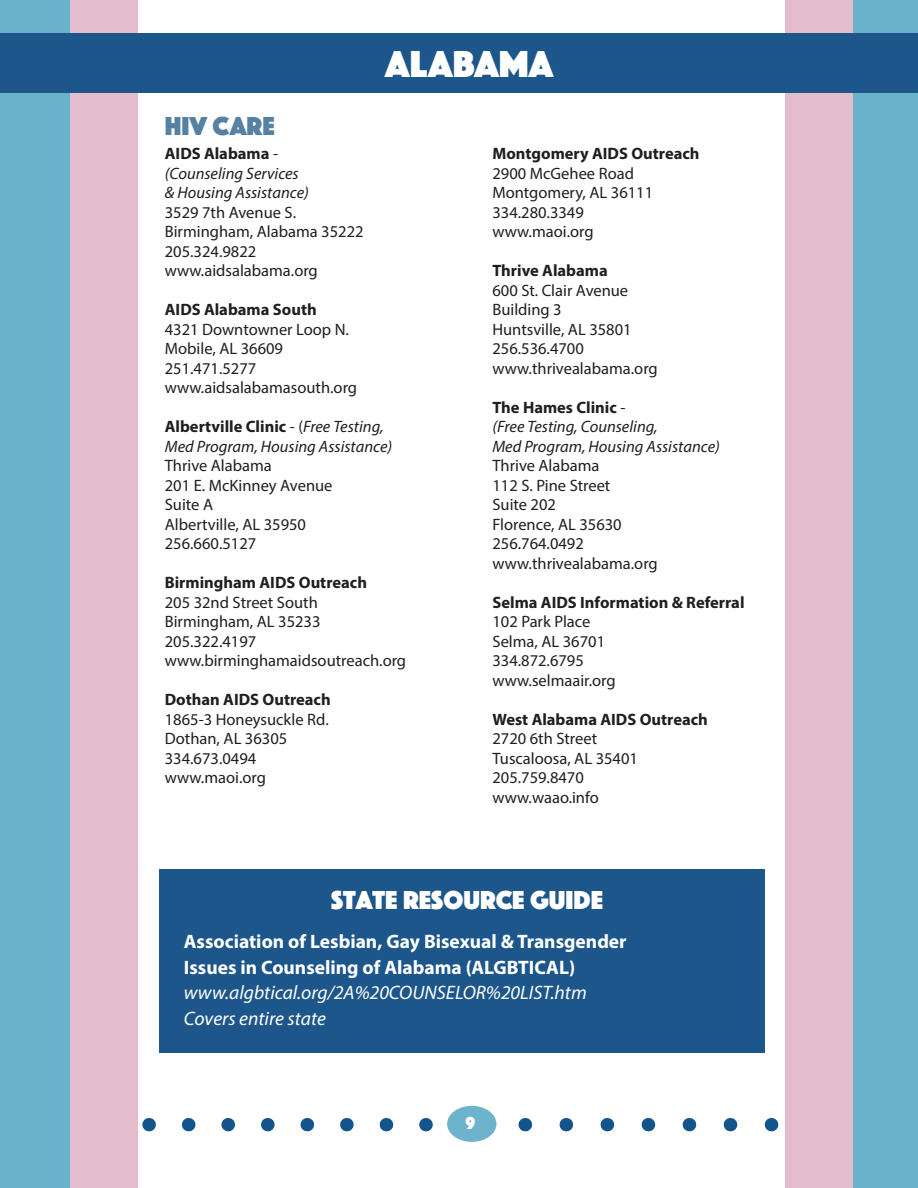
<style>
.page{position:relative;width:918px;height:1188px;background:#fff}
.page>*{position:absolute;margin:0;border:0;box-sizing:border-box;transform-origin:0 0}
.t1{font:39px "Phosphate Solid";color:#fff}
.t2{font:27px "Phosphate Solid";color:#fff}
.t3{font:27px "Phosphate Solid";color:#5681a2}
.t4{font:700 19.5px/25.5px "Myriad Pro";color:#fff}
.t5{font:italic 19.5px/25.5px "Myriad Pro";color:#fff}
.t6{font:18px "Phosphate Solid";color:#fff}
.t7{font:16.5px/19.5px "Myriad Pro";color:#201f1f}
.t8{font:italic 16.5px/19.5px "Myriad Pro";color:#201f1f}
.t9{font:700 16.5px "Myriad Pro";color:#201f1f}
.s1{font-weight:700;font-style:normal}
.s2{font-style:normal}
</style>
<div class="page">
<svg style="left:525px;top:1118px;width:328px;height:13px"></svg>
<svg style="left:142px;top:1118px;width:291px;height:13px"></svg>
<div style="left:0;top:0;width:70px;height:1188px;background:#69b2cc"></div>
<div style="left:70px;top:0;width:68px;height:1188px;background:#e3bdce"></div>
<div style="left:853px;top:0;width:65px;height:1188px;background:#69b2cc"></div>
<div style="left:785px;top:0;width:67px;height:1188px;background:#e3bdce"></div>
<div style="left:447px;top:1106px;width:49px;height:36px;background:#6cb3cb;border-radius:50%"></div>
<div style="left:0;top:33px;width:918px;height:59px;background:#1c568a"></div>
<div style="left:160px;top:870px;width:605px;height:183px;background:#1c568a"></div>
<h2 class="t3" style="left:165px;top:106px;width:111px">HIV CARE</h2>
<h1 class="t1" style="left:385px;top:36px;width:169px">ALABAMA</h1>
<p class="t8" style="left:165px;top:144px;width:146px"><span class="s1">AIDS Alabama</span> <span class="s2">- </span>(Counseling Services &amp; Housing Assistance)</p>
<p class="t7" style="left:165px;top:202px;width:200px">3529 7th Avenue S.<br>Birmingham, Alabama 35222<br>205.324.9822 www.aidsalabama.org</p>
<p class="t9" style="left:165px;top:299px;width:153px">AIDS Alabama South</p>
<p class="t7" style="left:165px;top:319px;width:194px">4321 Downtowner Loop N.<br>Mobile, AL 36609<br>251.471.5277 www.aidsalabamasouth.org</p>
<p class="t8" style="left:165px;top:417px;width:229px"><span class="s1">Albertville Clinic</span> <span class="s2">- (</span>Free Testing,<br>Med Program, Housing Assistance)</p>
<p class="t7" style="left:165px;top:456px;width:169px">Thrive Alabama<br>201 E. McKinney Avenue<br>Suite A<br>Albertville, AL 35950<br>256.660.5127</p>
<p class="t9" style="left:165px;top:572px;width:204px">Birmingham AIDS Outreach</p>
<p class="t7" style="left:165px;top:592px;width:243px">205 32nd Street South<br>Birmingham, AL 35233<br>205.322.4197 www.birminghamaidsoutreach.org</p>
<p class="t9" style="left:165px;top:689px;width:167px">Dothan AIDS Outreach</p>
<p class="t7" style="left:165px;top:709px;width:165px">1865-3 Honeysuckle Rd.<br>Dothan, AL 36305<br>334.673.0494 www.maoi.org</p>
<p class="t9" style="left:492px;top:143px;width:209px">Montgomery AIDS Outreach</p>
<p class="t7" style="left:492px;top:163px;width:162px">2900 McGehee Road<br>Montgomery, AL 36111<br>334.280.3349 www.maoi.org</p>
<p class="t9" style="left:492px;top:260px;width:117px">Thrive Alabama</p>
<p class="t7" style="left:492px;top:280px;width:167px">600 St. Clair Avenue<br>Building 3<br>Huntsville, AL 35801<br>256.536.4700 www.thrivealabama.org</p>
<p class="t8" style="left:492px;top:397px;width:229px"><span class="s1">The Hames Clinic</span> <span class="s2">-<br></span>(Free Testing, Counseling,<br>Med Program, Housing Assistance)</p>
<p class="t7" style="left:492px;top:456px;width:167px">Thrive Alabama<br>112 S. Pine Street<br>Suite 202<br>Florence, AL 35630<br>256.764.0492 www.thrivealabama.org</p>
<p class="t9" style="left:492px;top:591px;width:254px">Selma AIDS Information &amp; Referral</p>
<p class="t7" style="left:492px;top:612px;width:125px">102 Park Place<br>Selma, AL 36701<br>334.872.6795 www.selmaair.org</p>
<p class="t9" style="left:492px;top:708px;width:217px">West Alabama AIDS Outreach</p>
<p class="t7" style="left:492px;top:729px;width:147px">2720 6th Street<br>Tuscaloosa, AL 35401<br>205.759.8470 www.waao.info</p>
<h2 class="t2" style="left:331px;top:880px;width:274px">STATE RESOURCE GUIDE</h2>
<p class="t4" style="left:184px;top:928px;width:444px">Association of Lesbian, Gay Bisexual &amp; Transgender<br>Issues in Counseling of Alabama (ALGBTICAL)</p>
<p class="t5" style="left:184px;top:980px;width:404px">www.algbtical.org/2A%20COUNSELOR%20LIST.htm<br>Covers entire state</p>
<p class="t6" style="left:465px;top:1110px;width:11px">9</p>
</div>
